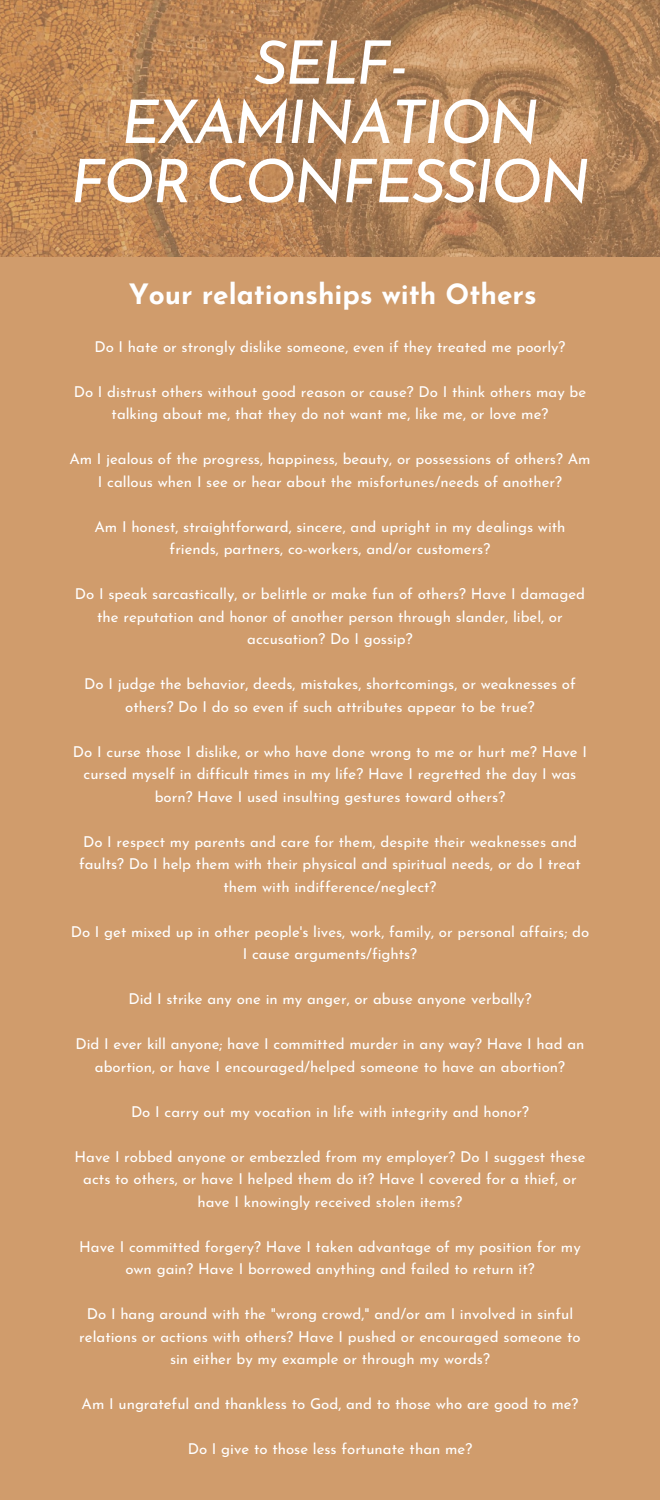
<style>
.page{position:relative;width:660px;height:1500px;background:#d09c6c}
.page>*{position:absolute;margin:0;border:0;box-sizing:border-box;transform-origin:0 0}
.t1{font:italic 60px/59.2px "Josefin Sans";letter-spacing:-.04em;color:#fff;text-align:center}
.t2{font:700 28px "Josefin Sans";color:#fff}
.t3{font:15px/22.5px "Josefin Sans";color:#fff;text-align:center}
</style>
<div class="page">
<img style="left:0;top:0;width:660px;height:256px">
<p class="t1" style="left:70px;top:39px;width:521px">SELF-<br>EXAMINATION<br>FOR CONFESSION</p>
<p class="t2" style="left:129px;top:283px;width:409px">Your relationships with Others</p>
<p class="t3" style="left:94px;top:337px;width:473px">Do I hate or strongly dislike someone, even if they treated me poorly?</p>
<p class="t3" style="left:74px;top:382px;width:514px">Do I distrust others without good reason or cause? Do I think others may be talking about me, that they do not want me, like me, or love me?</p>
<p class="t3" style="left:69px;top:449px;width:523px">Am I jealous of the progress, happiness, beauty, or possessions of others? Am<br>I callous when I see or hear about the misfortunes/needs of another?</p>
<p class="t3" style="left:94px;top:517px;width:473px">Am I honest, straightforward, sincere, and upright in my dealings with friends, partners, co-workers, and/or customers?</p>
<p class="t3" style="left:75px;top:584px;width:512px">Do I speak sarcastically, or belittle or make fun of others? Have I damaged the reputation and honor of another person through slander, libel, or accusation? Do I gossip?</p>
<p class="t3" style="left:84px;top:674px;width:493px">Do I judge the behavior, deeds, mistakes, shortcomings, or weaknesses of others? Do I do so even if such attributes appear to be true?</p>
<p class="t3" style="left:73px;top:742px;width:516px">Do I curse those I dislike, or who have done wrong to me or hurt me? Have I cursed myself in difficult times in my life? Have I regretted the day I was born? Have I used insulting gestures toward others?</p>
<p class="t3" style="left:79px;top:832px;width:503px">Do I respect my parents and care for them, despite their weaknesses and faults? Do I help them with their physical and spiritual needs, or do I treat them with indifference/neglect?</p>
<p class="t3" style="left:71px;top:922px;width:520px">Do I get mixed up in other people's lives, work, family, or personal affairs; do<br>I cause arguments/fights?</p>
<p class="t3" style="left:128px;top:989px;width:405px">Did I strike any one in my anger, or abuse anyone verbally?</p>
<p class="t3" style="left:76px;top:1034px;width:510px">Did I ever kill anyone; have I committed murder in any way? Have I had an abortion, or have I encouraged/helped someone to have an abortion?</p>
<p class="t3" style="left:131px;top:1102px;width:399px">Do I carry out my vocation in life with integrity and honor?</p>
<p class="t3" style="left:75px;top:1147px;width:512px">Have I robbed anyone or embezzled from my employer? Do I suggest these acts to others, or have I helped them do it? Have I covered for a thief, or have I knowingly received stolen items?</p>
<p class="t3" style="left:79px;top:1237px;width:503px">Have I committed forgery? Have I taken advantage of my position for my own gain? Have I borrowed anything and failed to return it?</p>
<p class="t3" style="left:79px;top:1304px;width:503px">Do I hang around with the "wrong crowd," and/or am I involved in sinful relations or actions with others? Have I pushed or encouraged someone to sin either by my example or through my words?</p>
<p class="t3" style="left:82px;top:1394px;width:498px">Am I ungrateful and thankless to God, and to those who are good to me?</p>
<p class="t3" style="left:188px;top:1439px;width:286px">Do I give to those less fortunate than me?</p>
</div>
